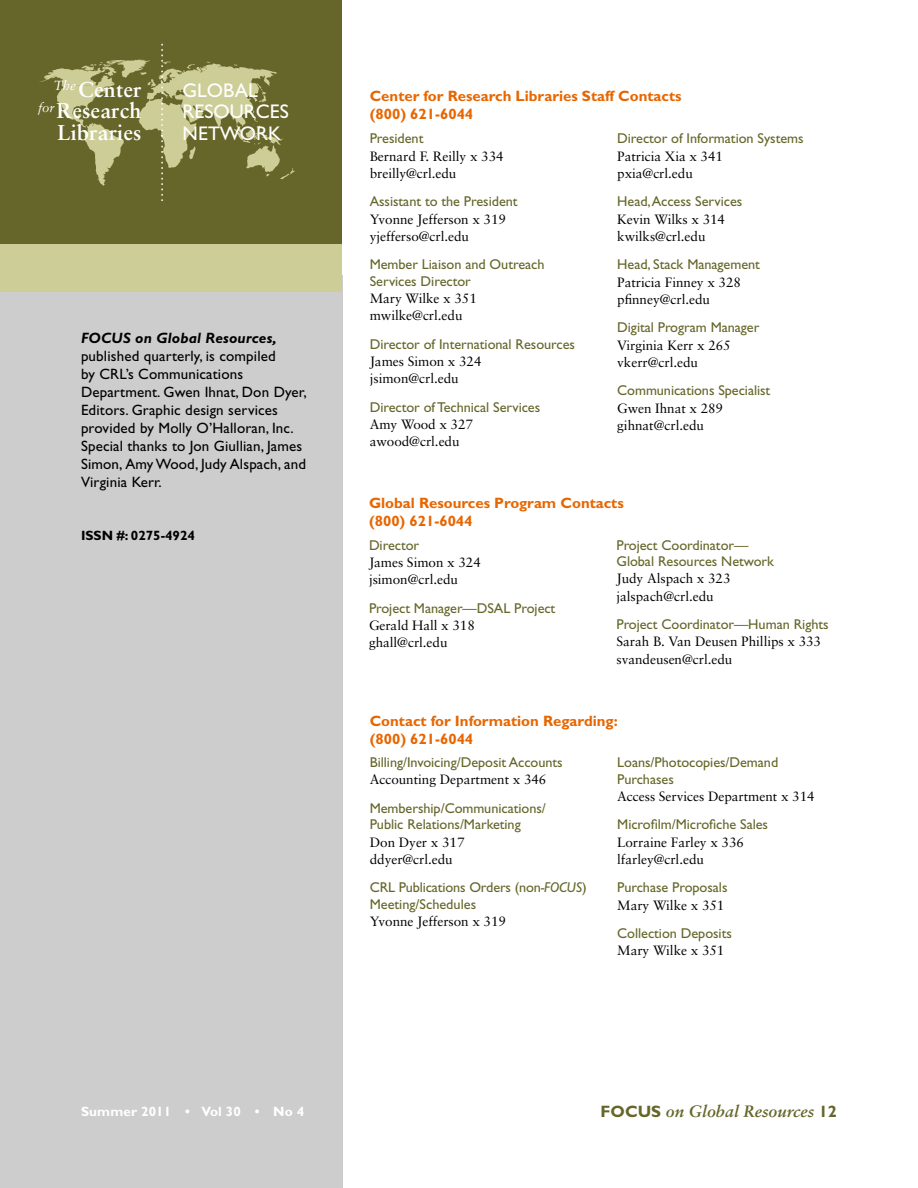
<style>
.page{position:relative;width:918px;height:1188px;background:#fff}
.page>*{position:absolute;margin:0;border:0;box-sizing:border-box;transform-origin:0 0}
.t1{font:700 21.45px/21.5px "Sabon";letter-spacing:.01em;color:#fff;text-align:right}
.t2{font:19.8px/21.5px "Gill Sans";color:#fff}
.t3{font:16.5px "Sabon Bold Italic Os F";color:#66662b}
.t4{font:15px/18px "Gill Sans";letter-spacing:.01em;color:#000}
.t5{font:700 15px/18px "Gill Sans";color:#e76600}
.t6{font:italic 700 15px "Gill Sans";letter-spacing:.01em;color:#000}
.t7{font:14.25px/16.5px "Gill Sans";letter-spacing:-.005em;color:#66662b}
.t8{font:13.5px/17.2px "Sabon";letter-spacing:-.005em;color:#000}
.t9{font:700 13.5px "Gill Sans";letter-spacing:.01em;color:#fff}
.t10{font:700 13.5px "Gill Sans";color:#000}
.s1{font-style:italic}
.s2{font-family:"Gill Sans";font-weight:700}
</style>
<div class="page">
<div style="left:0;top:0;width:342px;height:244px;background:#66662b"></div>
<div style="left:0;top:275px;width:342px;height:913px;background:#cdcdcd"></div>
<div style="left:0;top:244px;width:342px;height:47px;background:#cdcd98"></div>
<svg style="left:40px;top:44px;width:255px;height:156px"></svg>
<h1 class="t1" style="left:38px;top:78px;width:105px"><sup>The</sup> Center <sup>for</sup>Research<br>Libraries</h1>
<h2 class="t2" style="left:183px;top:79px;width:108px">GLOBAL<br>RESOURCES<br>NETWORK</h2>
<p class="t6" style="left:81px;top:330px;width:197px">FOCUS on Global Resources,</p>
<p class="t4" style="left:81px;top:347px;width:227px">published quarterly, is compiled<br>by CRL’s Communications<br>Department. Gwen Ihnat, Don Dyer,<br>Editors. Graphic design services provided by Molly O’Halloran, Inc.<br>Special thanks to Jon Giullian, James<br>Simon, Amy Wood, Judy Alspach, and<br>Virginia Kerr.</p>
<p class="t10" style="left:81px;top:527px;width:116px">ISSN #: 0275-4924</p>
<p class="t5" style="left:370px;top:87px;width:313px">Center for Research Libraries Staff Contacts (800) 621-6044</p>
<p class="t7" style="left:370px;top:130px;width:55px">President</p>
<p class="t8" style="left:370px;top:147px;width:135px">Bernard F. Reilly x 334 breilly@crl.edu</p>
<p class="t7" style="left:370px;top:193px;width:149px">Assistant to the President</p>
<p class="t8" style="left:370px;top:210px;width:138px">Yvonne Jefferson x 319 yjefferso@crl.edu</p>
<p class="t7" style="left:370px;top:256px;width:176px">Member Liaison and Outreach<br>Services Director</p>
<p class="t8" style="left:370px;top:290px;width:109px">Mary Wilke x 351 mwilke@crl.edu</p>
<p class="t7" style="left:370px;top:336px;width:207px">Director of International Resources</p>
<p class="t8" style="left:370px;top:353px;width:113px">James Simon x 324 jsimon@crl.edu</p>
<p class="t7" style="left:370px;top:399px;width:172px">Director of Technical Services</p>
<p class="t8" style="left:370px;top:416px;width:105px">Amy Wood x 327 awood@crl.edu</p>
<p class="t7" style="left:617px;top:130px;width:188px">Director of Information Systems</p>
<p class="t8" style="left:617px;top:147px;width:107px">Patricia Xia x 341 pxia@crl.edu</p>
<p class="t7" style="left:617px;top:193px;width:127px">Head, Access Services</p>
<p class="t8" style="left:617px;top:210px;width:109px">Kevin Wilks x 314 kwilks@crl.edu</p>
<p class="t7" style="left:617px;top:256px;width:144px">Head, Stack Management</p>
<p class="t8" style="left:617px;top:273px;width:125px">Patricia Finney x 328 pfinney@crl.edu</p>
<p class="t7" style="left:617px;top:319px;width:144px">Digital Program Manager</p>
<p class="t8" style="left:617px;top:336px;width:115px">Virginia Kerr x 265 vkerr@crl.edu</p>
<p class="t7" style="left:617px;top:382px;width:155px">Communications Specialist</p>
<p class="t8" style="left:617px;top:399px;width:107px">Gwen Ihnat x 289 gihnat@crl.edu</p>
<p class="t5" style="left:369px;top:494px;width:256px">Global Resources Program Contacts (800) 621-6044</p>
<p class="t7" style="left:369px;top:537px;width:52px">Director</p>
<p class="t8" style="left:369px;top:553px;width:113px">James Simon x 324 jsimon@crl.edu</p>
<p class="t7" style="left:369px;top:600px;width:188px">Project Manager—DSAL Project</p>
<p class="t8" style="left:369px;top:616px;width:107px">Gerald Hall x 318 ghall@crl.edu</p>
<p class="t7" style="left:616px;top:537px;width:159px">Project Coordinator—<br>Global Resources Network</p>
<p class="t8" style="left:616px;top:570px;width:116px">Judy Alspach x 323 jalspach@crl.edu</p>
<p class="t7" style="left:616px;top:616px;width:214px">Project Coordinator—Human Rights</p>
<p class="t8" style="left:616px;top:633px;width:206px">Sarah B. Van Deusen Phillips x 333 svandeusen@crl.edu</p>
<p class="t5" style="left:370px;top:712px;width:250px">Contact for Information Regarding: (800) 621-6044</p>
<p class="t7" style="left:370px;top:754px;width:195px">Billing/Invoicing/Deposit Accounts</p>
<p class="t8" style="left:370px;top:771px;width:178px">Accounting Department x 346</p>
<p class="t7" style="left:370px;top:800px;width:178px">Membership/Communications/<br>Public Relations/Marketing</p>
<p class="t8" style="left:370px;top:833px;width:96px">Don Dyer x 317 ddyer@crl.edu</p>
<p class="t7" style="left:370px;top:879px;width:219px">CRL Publications Orders (non<span class="s1">-FOCUS</span>)<br>Meeting/Schedules</p>
<p class="t8" style="left:370px;top:913px;width:138px">Yvonne Jefferson x 319</p>
<p class="t7" style="left:617px;top:754px;width:163px">Loans/Photocopies/Demand<br>Purchases</p>
<p class="t8" style="left:617px;top:787px;width:199px">Access Services Department x 314</p>
<p class="t7" style="left:617px;top:816px;width:152px">Microfilm/Microfiche Sales</p>
<p class="t8" style="left:617px;top:833px;width:128px">Lorraine Farley x 336 lfarley@crl.edu</p>
<p class="t7" style="left:617px;top:879px;width:112px">Purchase Proposals</p>
<p class="t8" style="left:617px;top:896px;width:109px">Mary Wilke x 351</p>
<p class="t7" style="left:617px;top:925px;width:116px">Collection Deposits</p>
<p class="t8" style="left:617px;top:942px;width:109px">Mary Wilke x 351</p>
<p class="t9" style="left:81px;top:1104px;width:225px">Summer 2011 • Vol 30 • No 4</p>
<p class="t3" style="left:601px;top:1101px;width:238px"><span class="s2">FOCUS</span> on Global Resources <span class="s2">12</span></p>
</div>
